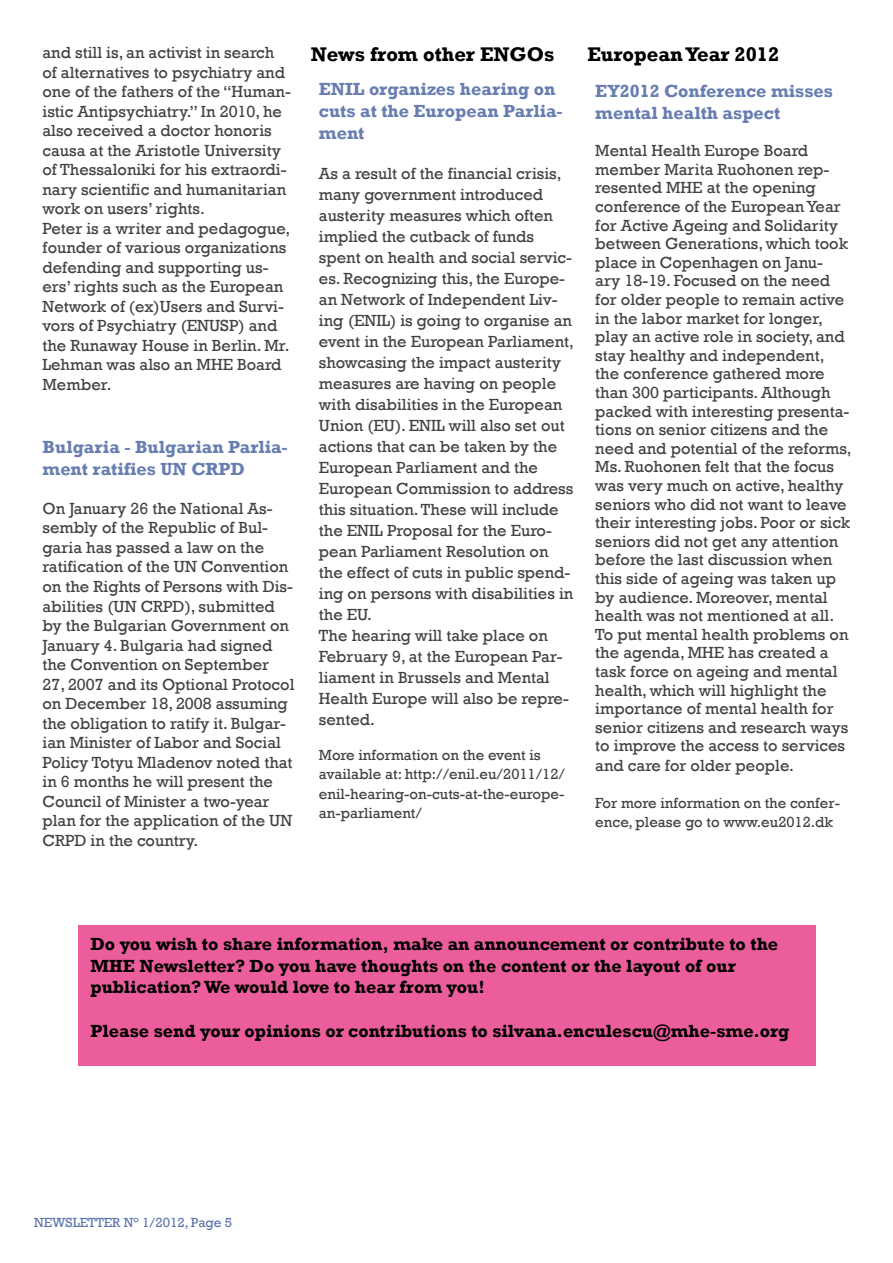
<style>
.page{position:relative;width:893px;height:1263px;background:#fff}
.page>*{position:absolute;margin:0;border:0;box-sizing:border-box;transform-origin:0 0}
.t1{font:700 20.25px "Rockwell";color:#000}
.t2{font:700 18px/21.6px "Rockwell";color:#000}
.t3{font:700 18px/21.6px "Rockwell";color:#687eb1}
.t4{font:16.5px/19.5px "Rockwell";color:#414042}
.t5{font:15px/19.5px "Rockwell";color:#414042}
.t6{font:13.5px "Rockwell";color:#5974ab}
</style>
<div class="page">
<div style="left:78px;top:925px;width:737px;height:140px;background:#ec5d9c"></div>
<p class="t4" style="left:43px;top:43px;width:250px">and still is, an activist in search of alternatives to psychiatry and one of the fathers of the “Human&shy;istic Antipsychiatry.” In 2010, he also received a doctor honoris causa at the Aristotle University of Thessaloniki for his extraordi&shy;nary scientific and humanitarian work on users’ rights.<br>Peter is a writer and pedagogue, founder of various organizations defending and supporting us&shy;ers’ rights such as the European<br>Network of (ex)Users and Survi&shy;vors of Psychiatry (ENUSP) and the Runaway House in Berlin. Mr.<br>Lehman was also an MHE Board<br>Member.</p>
<p class="t3" style="left:43px;top:436px;width:247px">Bulgaria - Bulgarian Parlia&shy;ment ratifies UN CRPD</p>
<p class="t4" style="left:43px;top:499px;width:253px">On January 26 the National As&shy;sembly of the Republic of Bul&shy;garia has passed a law on the ratification of the UN Convention on the Rights of Persons with Dis&shy;abilities (UN CRPD), submitted by the Bulgarian Government on<br>January 4. Bulgaria had signed the Convention on September<br>27, 2007 and its Optional Protocol on December 18, 2008 assuming the obligation to ratify it. Bulgar&shy;ian Minister of Labor and Social<br>Policy Totyu Mladenov noted that in 6 months he will present the<br>Council of Minister a two-year plan for the application of the UN<br>CRPD in the country.</p>
<p class="t1" style="left:311px;top:42px;width:245px">News from other ENGOs</p>
<p class="t1" style="left:587px;top:42px;width:193px">European Year 2012</p>
<p class="t3" style="left:319px;top:79px;width:245px">ENIL organizes hearing on cuts at the European Parlia&shy;ment</p>
<p class="t4" style="left:319px;top:163px;width:257px;line-height:21px">As a result of the financial crisis, many government introduced austerity measures which often implied the cutback of funds spent on health and social servic&shy;es. Recognizing this, the Europe&shy;an Network of Independent Liv&shy;ing (ENIL) is going to organise an event in the European Parliament, showcasing the impact austerity measures are having on people with disabilities in the European<br>Union (EU). ENIL will also set out actions that can be taken by the<br>European Parliament and the<br>European Commission to address this situation. These will include the ENIL Proposal for the Euro&shy;pean Parliament Resolution on the effect of cuts in public spend&shy;ing on persons with disabilities in the EU.<br>The hearing will take place on<br>February 9, at the European Par&shy;liament in Brussels and Mental<br>Health Europe will also be repre&shy;sented.</p>
<p class="t5" style="left:319px;top:745px;width:248px">More information on the event is available at: http://enil.eu/2011/12/ enil-hearing-on-cuts-at-the-europe&shy;an-parliament/</p>
<p class="t3" style="left:595px;top:81px;width:239px">EY2012 Conference misses mental health aspect</p>
<p class="t4" style="left:595px;top:142px;width:258px;line-height:18.6px">Mental Health Europe Board member Marita Ruohonen rep&shy;resented MHE at the opening conference of the European Year for Active Ageing and Solidarity between Generations, which took place in Copenhagen on Janu&shy;ary 18-19. Focused on the need for older people to remain active in the labor market for longer, play an active role in society, and stay healthy and independent, the conference gathered more than 300 participants. Although packed with interesting presenta&shy;tions on senior citizens and the need and potential of the reforms,<br>Ms. Ruohonen felt that the focus was very much on active, healthy seniors who did not want to leave their interesting jobs. Poor or sick seniors did not get any attention before the last discussion when this side of ageing was taken up by audience. Moreover, mental health was not mentioned at all.<br>To put mental health problems on the agenda, MHE has created a task force on ageing and mental health, which will highlight the importance of mental health for senior citizens and research ways to improve the access to services and care for older people.</p>
<p class="t5" style="left:595px;top:793px;width:246px">For more information on the confer&shy;ence, please go to www.eu2012.dk</p>
<p class="t2" style="left:90px;top:933px;width:689px">Do you wish to share information, make an announcement or contribute to the<br>MHE Newsletter? Do you have thoughts on the content or the layout of our publication? We would love to hear from you!</p>
<p class="t2" style="left:90px;top:1020px;width:700px">Please send your opinions or contributions to silvana.enculescu@mhe-sme.org</p>
<p class="t6" style="left:34px;top:1214px;width:200px">NEWSLETTER N° 1/2012, Page 5</p>
</div>
